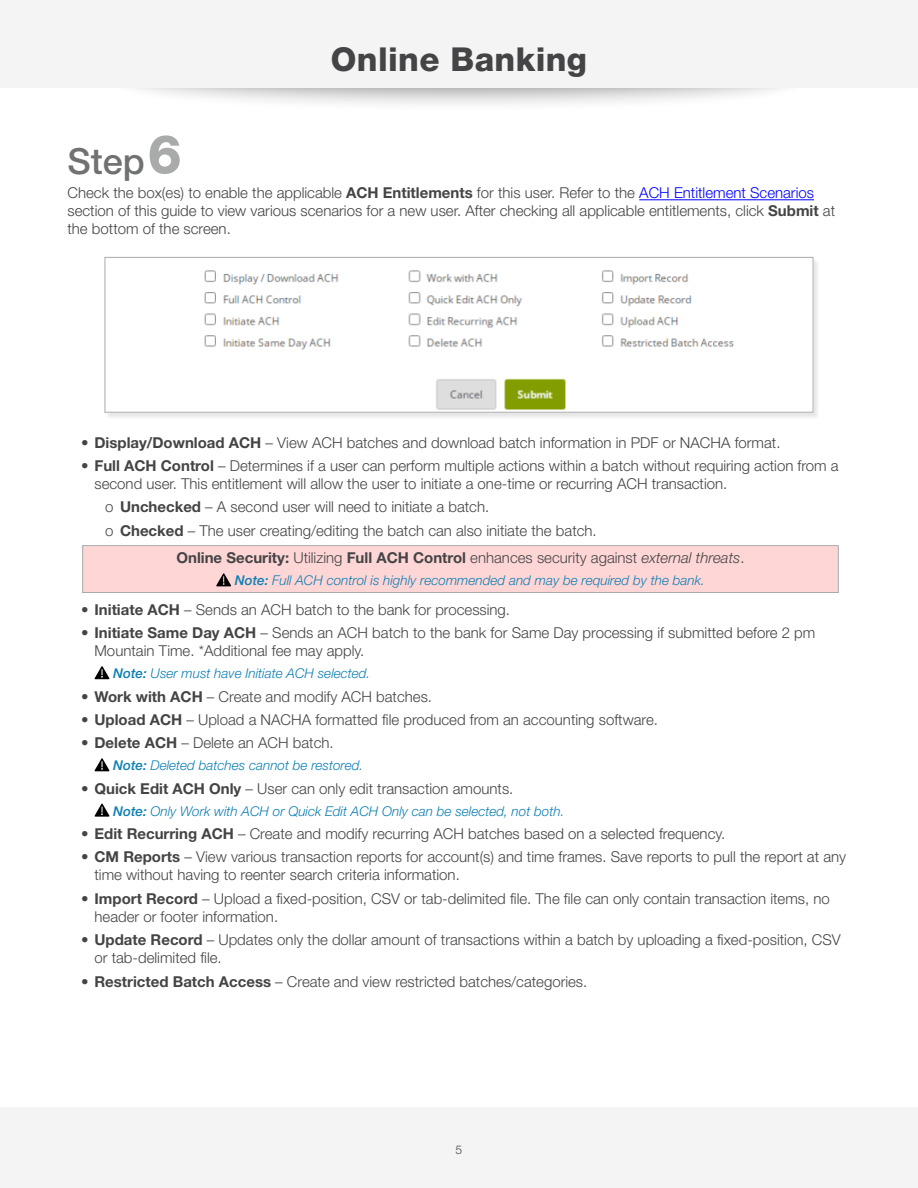
<style>
.page{position:relative;width:918px;height:1188px;background:#fff}
.page>*{position:absolute;margin:0;border:0;box-sizing:border-box;transform-origin:0 0}
.t1{font:500 36px "Helvetica Neue LT Std";color:#707272}
.t2{font:800 33px "Helvetica Neue LT Std";letter-spacing:.01em;color:#444446}
.t3{font:300 15px/18px "Helvetica Neue LT Std";color:#444446}
.t4{font:italic 300 13.5px "Helvetica Neue LT Std";color:#0d7fb4}
.t5{font:300 12px "Helvetica Neue LT Std";color:#444446}
.s1{font-weight:800;font-size:54px;color:#a9aaaa}
.s2{font-weight:700}
.s3{color:#00f}
.s4{font-style:italic}
.s5{font-weight:500}
</style>
<div class="page">
<div style="left:0;top:1107px;width:918px;height:81px;background:#f4f4f4"></div>
<div style="left:98px;top:6px;width:722px;height:107px;background:#000;opacity:.4"></div>
<div style="left:0;top:0;width:918px;height:88px;background:#f4f4f4"></div>
<hr style="left:639px;top:199px;width:175px;height:1px;background:#00f">
<svg style="left:94px;top:666px;width:16px;height:13px"></svg>
<svg style="left:94px;top:758px;width:16px;height:13px"></svg>
<svg style="left:94px;top:803px;width:16px;height:14px"></svg>
<div style="left:106px;top:258px;width:714px;height:161px;background:#000;opacity:.1"></div>
<img style="left:107px;top:259px;width:704px;height:151px">
<div style="left:105px;top:257px;width:708px;height:155px;border:1px solid #a9aaaa"></div>
<div style="left:83px;top:546px;width:755px;height:46px;background:#ffd6d6"></div>
<svg style="left:216px;top:573px;width:15px;height:13px"></svg>
<div style="left:82px;top:545px;width:756px;height:48px;border:1px solid #a9aaaa"></div>
<h2 class="t2" style="left:331px;top:39px;width:258px">Online Banking</h2>
<h1 class="t1" style="left:68px;top:139px;width:116px">Step <span class="s1">6</span></h1>
<p class="t3" style="left:68px;top:184px;width:769px">Check the box(es) to enable the applicable <span class="s2">ACH Entitlements</span> for this user. Refer to the <span class="s3">ACH Entitlement Scenarios </span>section of this guide to view various scenarios for a new user. After checking all applicable entitlements, click <span class="s2">Submit</span> at the bottom of the screen.</p>
<p class="t3" style="left:81px;top:433px;width:698px">• <span class="s2">Display/Download ACH</span> – View ACH batches and download batch information in PDF or NACHA format.</p>
<p class="t3" style="left:94px;top:456px;width:746px;text-indent:-14px">• <span class="s2">Full ACH Control</span> – Determines if a user can perform multiple actions within a batch without requiring action from a second user. This entitlement will allow the user to initiate a one-time or recurring ACH transaction.</p>
<p class="t3" style="left:105px;top:495px;width:490px;line-height:23.4px">o <span class="s2">Unchecked</span> – A second user will need to initiate a batch.<br>o <span class="s2">Checked</span> – The user creating/editing the batch can also initiate the batch.</p>
<p class="t3" style="left:176px;top:549px;width:567px"><span class="s2">Online Security:</span> Utilizing <span class="s2">Full ACH Control</span> enhances security against <span class="s4">external threats</span>.</p>
<p class="t4" style="left:235px;top:573px;width:471px"><span class="s5">Note:</span> Full ACH control is highly recommended and may be required by the bank.</p>
<p class="t3" style="left:81px;top:600px;width:428px">• <span class="s2">Initiate ACH</span> – Sends an ACH batch to the bank for processing.</p>
<p class="t3" style="left:94px;top:624px;width:722px;text-indent:-14px">• <span class="s2">Initiate Same Day ACH</span> – Sends an ACH batch to the bank for Same Day processing if submitted before 2 pm<br>Mountain Time. *Additional fee may apply.</p>
<p class="t4" style="left:113px;top:665px;width:259px"><span class="s5">Note:</span> User must have Initiate ACH selected.</p>
<p class="t3" style="left:81px;top:687px;width:350px">• <span class="s2">Work with ACH</span> – Create and modify ACH batches.</p>
<p class="t3" style="left:81px;top:710px;width:576px">• <span class="s2">Upload ACH</span> – Upload a NACHA formatted file produced from an accounting software.</p>
<p class="t3" style="left:81px;top:734px;width:251px">• <span class="s2">Delete ACH</span> – Delete an ACH batch.</p>
<p class="t4" style="left:113px;top:757px;width:252px"><span class="s5">Note:</span> Deleted batches cannot be restored.</p>
<p class="t3" style="left:81px;top:779px;width:431px">• <span class="s2">Quick Edit ACH Only</span> – User can only edit transaction amounts.</p>
<p class="t4" style="left:113px;top:803px;width:453px"><span class="s5">Note:</span> Only Work with ACH or Quick Edit ACH Only can be selected, not both.</p>
<p class="t3" style="left:81px;top:824px;width:643px">• <span class="s2">Edit Recurring ACH</span> – Create and modify recurring ACH batches based on a selected frequency.</p>
<p class="t3" style="left:95px;top:848px;width:753px;text-indent:-14px">• <span class="s2">CM Reports</span> – View various transaction reports for account(s) and time frames. Save reports to pull the report at any time without having to reenter search criteria information.</p>
<p class="t3" style="left:95px;top:889px;width:737px;text-indent:-14px">• <span class="s2">Import Record</span> – Upload a fixed-position, CSV or tab-delimited file. The file can only contain transaction items, no header or footer information.</p>
<p class="t3" style="left:95px;top:931px;width:748px;text-indent:-14px">• <span class="s2">Update Record</span> – Updates only the dollar amount of transactions within a batch by uploading a fixed-position, CSV or tab-delimited file.</p>
<p class="t3" style="left:81px;top:972px;width:505px">• <span class="s2">Restricted Batch Access</span> – Create and view restricted batches/categories.</p>
<p class="t5" style="left:456px;top:1142px;width:8px">5</p>
</div>
